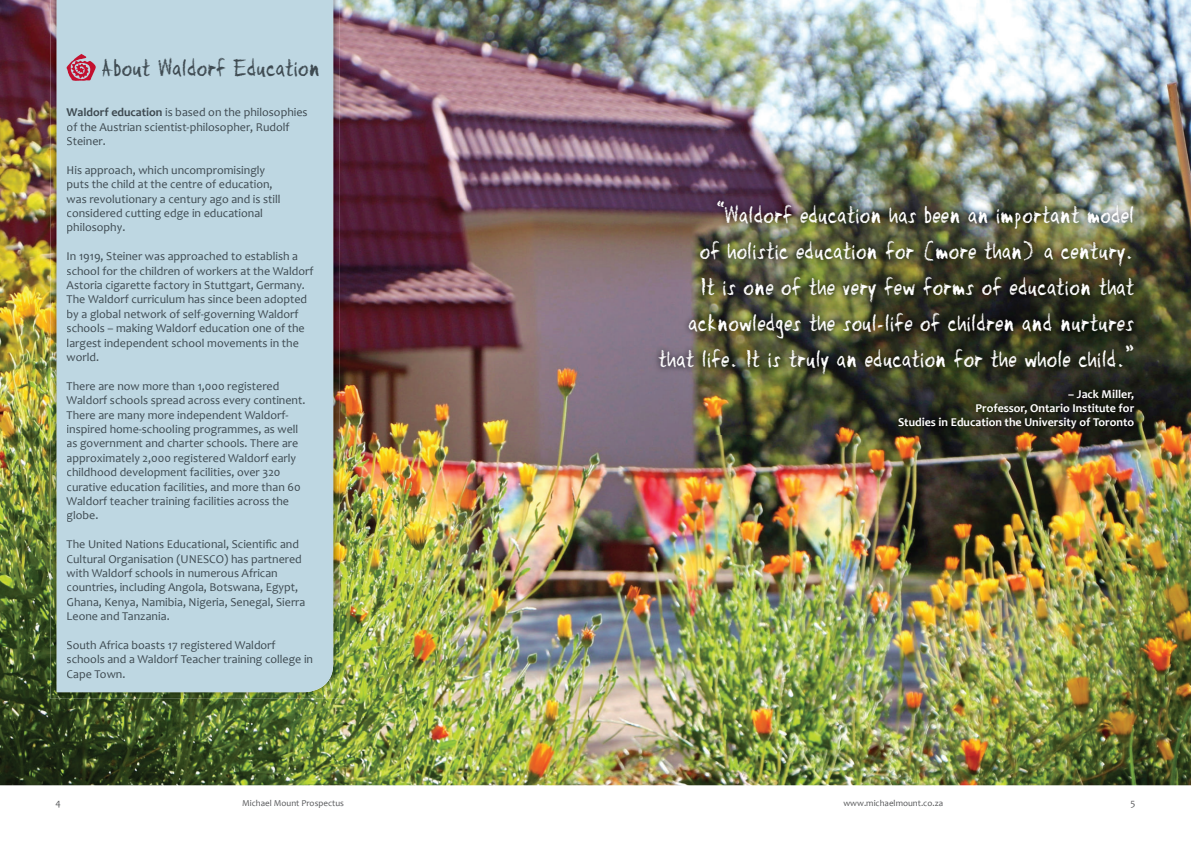
<style>
.page{position:relative;width:1191px;height:842px;background:#fff}
.page>*{position:absolute;margin:0;border:0;box-sizing:border-box;transform-origin:0 0}
.t1{font:30px/36px "Michael Mount Chalk";color:#fff;text-align:right}
.t2{font:30px "Michael Mount Chalk";color:#3e4a51}
.t3{font:12px/14.4px "Candara";color:#3e4a51}
.t4{font:700 12px/14px "Candara";color:#fff;text-align:right}
.t5{font:10px "Candara";color:#57585a}
.t6{font:9px "Candara";color:#57585a}
.s1{font-weight:700}
</style>
<div class="page">
<img style="left:0;top:0;width:1191px;height:785px">
<img style="left:50px;top:0;width:32px;height:699px">
<img style="left:308px;top:0;width:32px;height:699px">
<img style="left:82px;top:692px;width:226px;height:7px">
<div style="left:57px;top:0;width:276px;height:692px;background:#bed7e2"></div>
<div style="left:102px;top:58px;width:49px;height:20px;background:#bed7e2"></div>
<div style="left:158px;top:57px;width:68px;height:19px;background:#bed7e2"></div>
<div style="left:226px;top:57px;width:92px;height:21px;background:#bed7e2"></div>
<div style="left:67px;top:108px;width:95px;height:8px;background:#bed7e2"></div>
<div style="left:162px;top:108px;width:145px;height:11px;background:#bed7e2"></div>
<div style="left:67px;top:122px;width:223px;height:11px;background:#bed7e2"></div>
<div style="left:67px;top:137px;width:38px;height:8px;background:#bed7e2"></div>
<div style="left:68px;top:165px;width:197px;height:12px;background:#bed7e2"></div>
<div style="left:67px;top:180px;width:205px;height:11px;background:#bed7e2"></div>
<div style="left:67px;top:194px;width:214px;height:12px;background:#bed7e2"></div>
<div style="left:67px;top:209px;width:196px;height:11px;background:#bed7e2"></div>
<div style="left:67px;top:223px;width:58px;height:11px;background:#bed7e2"></div>
<div style="left:68px;top:252px;width:230px;height:11px;background:#bed7e2"></div>
<div style="left:67px;top:266px;width:246px;height:9px;background:#bed7e2"></div>
<div style="left:67px;top:280px;width:238px;height:12px;background:#bed7e2"></div>
<div style="left:67px;top:295px;width:240px;height:11px;background:#bed7e2"></div>
<div style="left:67px;top:309px;width:232px;height:12px;background:#bed7e2"></div>
<div style="left:67px;top:324px;width:238px;height:11px;background:#bed7e2"></div>
<div style="left:67px;top:338px;width:232px;height:12px;background:#bed7e2"></div>
<div style="left:67px;top:353px;width:32px;height:8px;background:#bed7e2"></div>
<div style="left:67px;top:381px;width:212px;height:12px;background:#bed7e2"></div>
<div style="left:67px;top:396px;width:238px;height:11px;background:#bed7e2"></div>
<div style="left:67px;top:410px;width:221px;height:11px;background:#bed7e2"></div>
<div style="left:67px;top:425px;width:231px;height:11px;background:#bed7e2"></div>
<div style="left:67px;top:439px;width:231px;height:11px;background:#bed7e2"></div>
<div style="left:67px;top:453px;width:229px;height:12px;background:#bed7e2"></div>
<div style="left:67px;top:468px;width:213px;height:11px;background:#bed7e2"></div>
<div style="left:67px;top:482px;width:233px;height:11px;background:#bed7e2"></div>
<div style="left:67px;top:496px;width:222px;height:12px;background:#bed7e2"></div>
<div style="left:67px;top:511px;width:31px;height:11px;background:#bed7e2"></div>
<div style="left:67px;top:540px;width:232px;height:10px;background:#bed7e2"></div>
<div style="left:67px;top:554px;width:235px;height:12px;background:#bed7e2"></div>
<div style="left:67px;top:568px;width:211px;height:9px;background:#bed7e2"></div>
<div style="left:67px;top:583px;width:231px;height:11px;background:#bed7e2"></div>
<div style="left:67px;top:597px;width:238px;height:12px;background:#bed7e2"></div>
<div style="left:68px;top:612px;width:102px;height:8px;background:#bed7e2"></div>
<div style="left:67px;top:640px;width:209px;height:12px;background:#bed7e2"></div>
<div style="left:67px;top:655px;width:246px;height:11px;background:#bed7e2"></div>
<div style="left:67px;top:670px;width:58px;height:10px;background:#bed7e2"></div>
<svg style="left:67px;top:54px;width:29px;height:27px"></svg>
<img style="left:653px;top:195px;width:487px;height:239px">
<h1 class="t2" style="left:103px;top:52px;width:219px">About Waldorf Education</h1>
<p class="t3" style="left:67px;top:105px;width:242px"><span class="s1">Waldorf education</span> is based on the philosophies of the Austrian scientist-philosopher, Rudolf<br>Steiner.</p>
<p class="t3" style="left:67px;top:162px;width:215px">His approach, which uncompromisingly puts the child at the centre of education, was revolutionary a century ago and is still considered cutting edge in educational philosophy.</p>
<p class="t3" style="left:67px;top:249px;width:248px">In 1919, Steiner was approached to establish a school for the children of workers at the Waldorf Astoria cigarette factory in Stuttgart, Germany.<br>The Waldorf curriculum has since been adopted by a global network of self-governing Waldorf schools – making Waldorf education one of the largest independent school movements in the world.</p>
<p class="t3" style="left:67px;top:378px;width:240px">There are now more than 1,000 registered Waldorf schools spread across every continent.<br>There are many more independent Waldorf&shy;inspired home-schooling programmes, as well as government and charter schools. There are approximately 2,000 registered Waldorf early childhood development facilities, over 320 curative education facilities, and more than 60<br>Waldorf teacher training facilities across the globe.</p>
<p class="t3" style="left:67px;top:537px;width:240px">The United Nations Educational, Scientific and Cultural Organisation (UNESCO) has partnered with Waldorf schools in numerous African countries, including Angola, Botswana, Egypt, Ghana, Kenya, Namibia, Nigeria, Senegal, Sierra Leone and Tanzania.</p>
<p class="t3" style="left:67px;top:638px;width:248px">South Africa boasts 17 registered Waldorf schools and a Waldorf Teacher training college in<br>Cape Town.</p>
<p class="t1" style="left:658px;top:198px;width:477px">“Waldorf education has been an important model<br>of holistic education for (more than) a century.<br>It is one of the very few forms of education that acknowledges the soul-life of children and nurtures that life. It is truly an education for the whole child.”</p>
<p class="t4" style="left:898px;top:387px;width:238px">– Jack Miller,<br>Professor, Ontario Institute for<br>Studies in Education the University of Toronto</p>
<p class="t5" style="left:56px;top:797px;width:7px">4</p>
<p class="t6" style="left:242px;top:798px;width:103px">Michael Mount Prospectus</p>
<p class="t6" style="left:843px;top:797px;width:101px">www.michaelmount.co.za</p>
<p class="t5" style="left:1130px;top:797px;width:6px">5</p>
</div>
